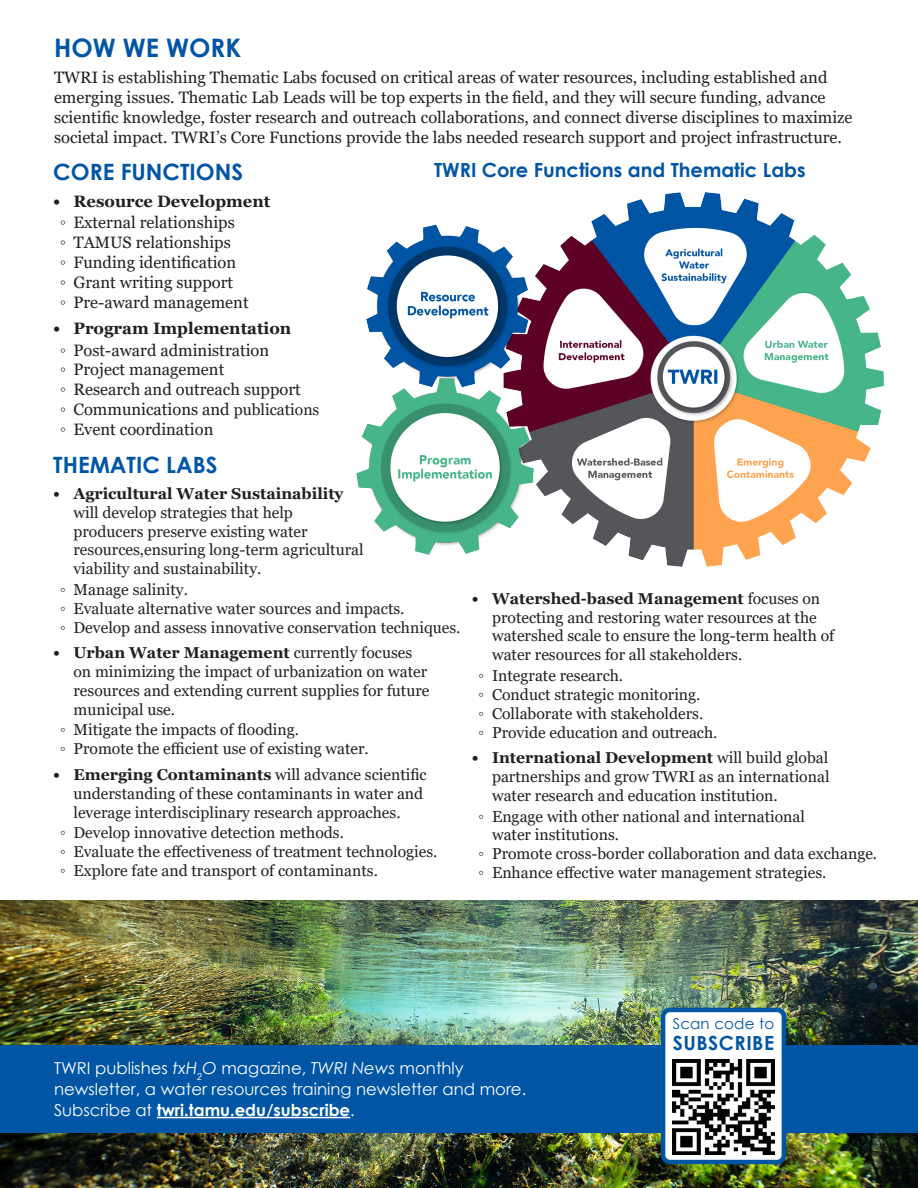
<style>
.page{position:relative;width:918px;height:1188px;background:#fff}
.page>*{position:absolute;margin:0;border:0;box-sizing:border-box;transform-origin:0 0}
.Header_-_Program_1Pager{font:700 25.5px "Century Gothic";color:#0155a5}
.Header_-_Program_1Pager-2{font:700 22.5px "Century Gothic";color:#0155a5}
.t1{font:700 19.5px "Century Gothic";color:#0155a5}
.t2{font:700 19.5px "Century Gothic";letter-spacing:.025em;color:#0155a5}
.t3{font:16.5px/19.8px "Georgia";color:#231f20}
.t4{font:16.5px/21px "Century Gothic";color:#fff}
.t5{font:700 16.5px "Georgia";color:#231f20}
.t6{font:15.75px/18.9px "Georgia";color:#231f20}
.t7{font:15px "Century Gothic";letter-spacing:.01em;color:#0155a5}
.s1{font-size:15.75px}
.s2{font-weight:700}
.s3{font-style:italic}
</style>
<div class="page">
<img style="left:0;top:901px;width:918px;height:287px">
<div style="left:0;top:1045px;width:918px;height:87px;background:#0155a5"></div>
<div style="left:663px;top:1010px;width:121px;height:152px;background:#fff;border-radius:7px"></div>
<div style="left:661px;top:1008px;width:125px;height:156px;border:4px solid #0155a5;border-radius:7px"></div>
<hr style="left:157px;top:1117px;width:193px;height:1px;background:#fff">
<img style="left:673px;top:1059px;width:101px;height:95px">
<img style="left:356px;top:193px;width:527px;height:373px">
<p class="Header_-_Program_1Pager" style="left:54px;top:28px;width:189px">HOW WE WORK</p>
<p class="t3" style="left:54px;top:68px;width:800px">TWRI is establishing Thematic Labs focused on critical areas of water resources, including established and emerging issues. Thematic Lab Leads will be top experts in the field, and they will secure funding, advance scientific knowledge, foster research and outreach collaborations, and connect diverse disciplines to maximize societal impact. TWRI’s Core Functions provide the labs needed research support and project infrastructure.</p>
<p class="Header_-_Program_1Pager-2" style="left:53px;top:155px;width:191px">CORE FUNCTIONS</p>
<p class="t5" style="left:53px;top:191px;width:219px">• Resource Development</p>
<p class="t3" style="left:60px;top:213px;width:176px">◦ External relationships</p>
<p class="t3" style="left:60px;top:233px;width:172px">◦ TAMUS relationships</p>
<p class="t3" style="left:60px;top:253px;width:178px">◦ Funding identification</p>
<p class="t3" style="left:60px;top:273px;width:175px">◦ Grant writing support</p>
<p class="t3" style="left:60px;top:292px;width:190px">◦ Pre-award management</p>
<p class="t5" style="left:53px;top:318px;width:240px">• Program Implementation</p>
<p class="t3" style="left:60px;top:340px;width:211px">◦ Post-award administration</p>
<p class="t3" style="left:60px;top:360px;width:166px">◦ Project management</p>
<p class="t3" style="left:60px;top:380px;width:242px">◦ Research and outreach support</p>
<p class="t3" style="left:60px;top:400px;width:261px">◦ Communications and <span class="s1">publications</span></p>
<p class="t3" style="left:60px;top:419px;width:155px">◦ Event coordination</p>
<p class="t1" style="left:434px;top:155px;width:373px">TWRI Core Functions and Thematic Labs</p>
<p class="Header_-_Program_1Pager-2" style="left:53px;top:448px;width:166px">THEMATIC LABS</p>
<p class="t6" style="left:74px;top:484px;width:292px;text-indent:-20px"><span class="s2">• Agricultural Water Sustainability </span>will develop strategies that help producers preserve existing water resources,ensuring long-term agricultural viability and sustainability.</p>
<p class="t6" style="left:60px;top:580px;width:129px">◦ Manage salinity.</p>
<p class="t6" style="left:60px;top:599px;width:346px">◦ Evaluate alternative water sources and impacts.</p>
<p class="t6" style="left:60px;top:618px;width:402px">◦ Develop and assess innovative conservation techniques.</p>
<p class="t6" style="left:74px;top:644px;width:358px;text-indent:-20px"><span class="s2">• Urban Water Management</span> currently focuses on minimizing the impact of urbanization on water resources and extending current supplies for future municipal use.</p>
<p class="t6" style="left:60px;top:721px;width:241px">◦ Mitigate the impacts of flooding.</p>
<p class="t6" style="left:60px;top:740px;width:310px">◦ Promote the efficient use of existing water.</p>
<p class="t6" style="left:74px;top:765px;width:355px;text-indent:-20px"><span class="s2">• Emerging Contaminants</span> will advance scientific understanding of these contaminants in water and leverage interdisciplinary research approaches.</p>
<p class="t6" style="left:60px;top:824px;width:286px">◦ Develop innovative detection methods.</p>
<p class="t6" style="left:60px;top:843px;width:379px">◦ Evaluate the effectiveness of treatment technologies.</p>
<p class="t6" style="left:60px;top:862px;width:319px">◦ Explore fate and transport of contaminants.</p>
<p class="t6" style="left:492px;top:589px;width:344px;text-indent:-20px"><span class="s2">• Watershed-based Management</span> focuses on protecting and restoring water resources at the watershed scale to ensure the long-term health of water resources for all stakeholders.</p>
<p class="t6" style="left:479px;top:666px;width:146px">◦ Integrate research.</p>
<p class="t6" style="left:479px;top:685px;width:223px">◦ Conduct strategic monitoring.</p>
<p class="t6" style="left:479px;top:704px;width:226px">◦ Collaborate with stakeholders.</p>
<p class="t6" style="left:479px;top:723px;width:241px">◦ Provide education and outreach.</p>
<p class="t6" style="left:492px;top:749px;width:339px;text-align:justify;text-indent:-20px"><span class="s2">• International Development</span> will build global partnerships and grow TWRI as an international water research and education institution.</p>
<p class="t6" style="left:492px;top:807px;width:314px;text-indent:-14px">◦ Engage with other national and international water institutions.</p>
<p class="t6" style="left:479px;top:845px;width:400px">◦ Promote cross-border collaboration and data exchange.</p>
<p class="t6" style="left:479px;top:864px;width:349px">◦ Enhance effective water management strategies.</p>
<p class="t7" style="left:673px;top:1013px;width:103px">Scan code to</p>
<p class="t2" style="left:673px;top:1028px;width:103px">SUBSCRIBE</p>
<p class="t4" style="left:54px;top:1057px;width:474px">TWRI publishes <span class="s3">txH</span><sub>2</sub><span class="s3">O</span> magazine, <span class="s3">TWRI News</span> monthly newsletter, a water resources training newsletter and more.<br>Subscribe at <span class="s2">twri.tamu.edu/subscribe</span>.</p>
</div>
